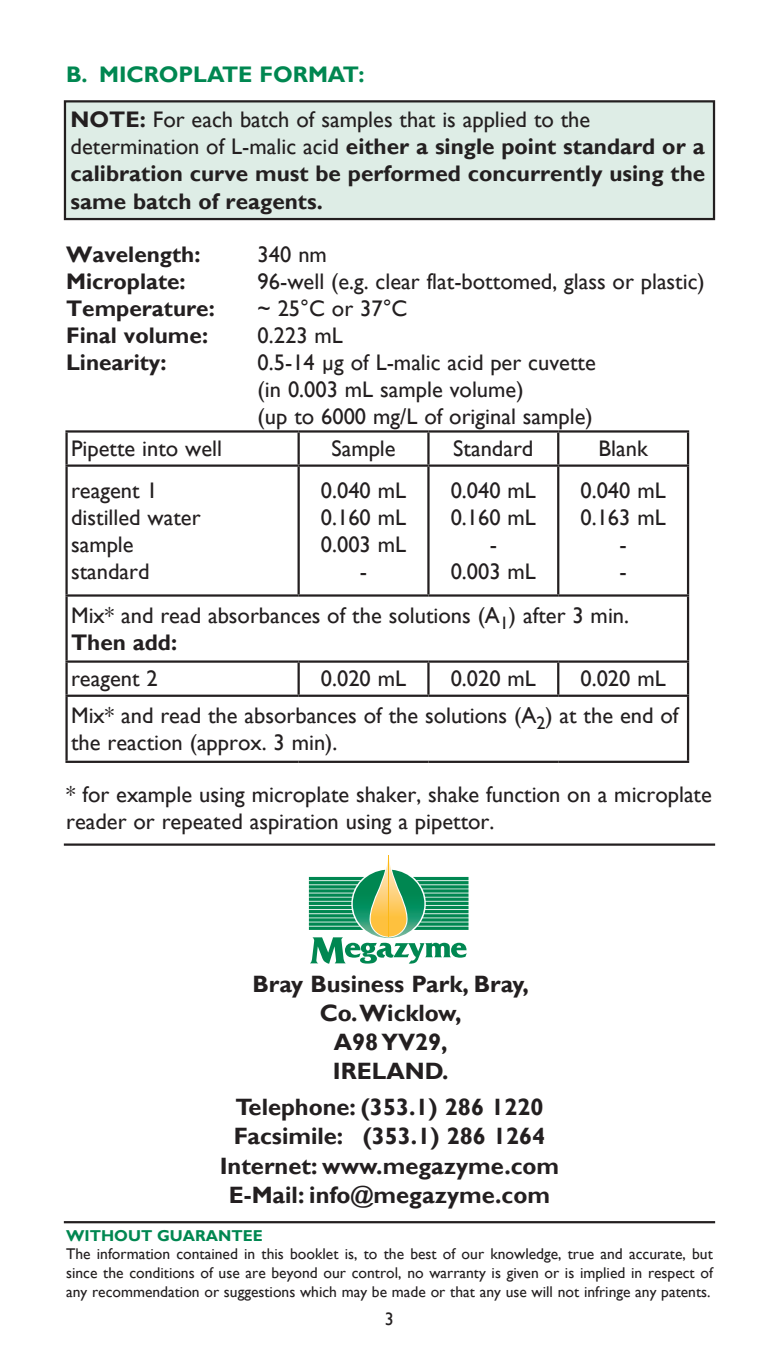
<style>
.page{position:relative;width:779px;height:1353px;background:#fff}
.page>*{position:absolute;margin:0;border:0;box-sizing:border-box;transform-origin:0 0}
.megazyme_add{font:700 23.62px/29px "Gill Sans";color:#231f20;text-align:center}
.t1{font:22.5px/27px "Gill Sans";color:#231f20}
.t2{font:700 22.5px/27px "Gill Sans";color:#231f20}
.t3{font:700 22.5px "Gill Sans";color:#008751}
.t4{font:18px "Gill Sans";color:#231f20}
.t5{font:700 15.75px "Gill Sans";color:#008751}
.t6{font:15.53px/18.7px "Gill Sans";color:#231f20;text-align:justify}
.s1{font-weight:400}
</style>
<div class="page">
<svg style="left:68px;top:432px;width:618px;height:265px"></svg>
<hr style="left:65px;top:430px;width:233px;height:2px;background:#231f20">
<hr style="left:65px;top:432px;width:3px;height:32px;background:#231f20">
<hr style="left:298px;top:430px;width:130px;height:2px;background:#231f20">
<hr style="left:297px;top:432px;width:2px;height:32px;background:#231f20">
<hr style="left:428px;top:430px;width:130px;height:2px;background:#231f20">
<hr style="left:427px;top:432px;width:2px;height:32px;background:#231f20">
<hr style="left:558px;top:430px;width:130px;height:2px;background:#231f20">
<hr style="left:557px;top:432px;width:2px;height:32px;background:#231f20">
<hr style="left:686px;top:432px;width:2px;height:32px;background:#231f20">
<hr style="left:65px;top:464px;width:233px;height:2px;background:#231f20">
<hr style="left:65px;top:466px;width:3px;height:128px;background:#231f20">
<hr style="left:298px;top:464px;width:130px;height:2px;background:#231f20">
<hr style="left:297px;top:466px;width:2px;height:128px;background:#231f20">
<hr style="left:428px;top:464px;width:130px;height:2px;background:#231f20">
<hr style="left:427px;top:466px;width:2px;height:128px;background:#231f20">
<hr style="left:558px;top:464px;width:130px;height:2px;background:#231f20">
<hr style="left:557px;top:466px;width:2px;height:128px;background:#231f20">
<hr style="left:686px;top:466px;width:2px;height:128px;background:#231f20">
<hr style="left:65px;top:594px;width:233px;height:2px;background:#231f20">
<hr style="left:65px;top:596px;width:3px;height:64px;background:#231f20">
<hr style="left:298px;top:594px;width:130px;height:2px;background:#231f20">
<hr style="left:428px;top:594px;width:130px;height:2px;background:#231f20">
<hr style="left:558px;top:594px;width:130px;height:2px;background:#231f20">
<hr style="left:686px;top:596px;width:2px;height:64px;background:#231f20">
<hr style="left:65px;top:660px;width:233px;height:2px;background:#231f20">
<hr style="left:65px;top:662px;width:3px;height:32px;background:#231f20">
<hr style="left:298px;top:660px;width:130px;height:2px;background:#231f20">
<hr style="left:297px;top:662px;width:2px;height:32px;background:#231f20">
<hr style="left:428px;top:660px;width:130px;height:2px;background:#231f20">
<hr style="left:427px;top:662px;width:2px;height:32px;background:#231f20">
<hr style="left:558px;top:660px;width:130px;height:2px;background:#231f20">
<hr style="left:557px;top:662px;width:2px;height:32px;background:#231f20">
<hr style="left:686px;top:662px;width:2px;height:32px;background:#231f20">
<hr style="left:65px;top:694px;width:233px;height:2px;background:#231f20">
<hr style="left:65px;top:696px;width:3px;height:64px;background:#231f20">
<hr style="left:298px;top:694px;width:130px;height:2px;background:#231f20">
<hr style="left:428px;top:694px;width:130px;height:2px;background:#231f20">
<hr style="left:558px;top:694px;width:130px;height:2px;background:#231f20">
<hr style="left:686px;top:696px;width:2px;height:64px;background:#231f20">
<hr style="left:65px;top:760px;width:233px;height:2px;background:#231f20">
<hr style="left:298px;top:760px;width:130px;height:2px;background:#231f20">
<hr style="left:428px;top:760px;width:130px;height:2px;background:#231f20">
<hr style="left:558px;top:760px;width:130px;height:2px;background:#231f20">
<div style="left:65px;top:101px;width:648px;height:118px;background:#deede6"></div>
<div style="left:64px;top:100px;width:650px;height:120px;border:2px solid #231f20"></div>
<svg style="left:309px;top:859px;width:159px;height:104px"></svg>
<hr style="left:388px;top:855px;width:1px;height:81px;background:#fcb814">
<hr style="left:64px;top:1220px;width:650px;height:3px;background:#231f20">
<hr style="left:64px;top:843px;width:650px;height:2px;background:#231f20">
<p class="t3" style="left:66px;top:60px;width:300px">B. MICROPLATE FORMAT:</p>
<p class="t2" style="left:71px;top:107px;width:635px">NOTE: <span class="s1">For each batch of samples that is applied to the determination of L-malic acid</span> either a single point standard or a calibration curve must be performed concurrently using the same batch of reagents.</p>
<p class="t2" style="left:66px;top:241px;width:136px">Wavelength:</p>
<p class="t1" style="left:257px;top:241px;width:71px">340 nm</p>
<p class="t2" style="left:66px;top:268px;width:121px">Microplate:</p>
<p class="t1" style="left:257px;top:268px;width:448px">96-well (e.g. clear flat-bottomed, glass or plastic)</p>
<p class="t2" style="left:66px;top:295px;width:150px">Temperature:</p>
<p class="t1" style="left:257px;top:295px;width:151px">~ 25°C or 37°C</p>
<p class="t2" style="left:66px;top:322px;width:143px">Final volume:</p>
<p class="t1" style="left:257px;top:322px;width:87px">0.223 mL</p>
<p class="t2" style="left:66px;top:349px;width:102px">Linearity:</p>
<p class="t1" style="left:257px;top:349px;width:339px">0.5-14 µg of L-malic acid per cuvette (in 0.003 mL sample volume)</p>
<p class="t1" style="left:257px;top:403px;width:336px">(up to 6000 mg/L of original sample)</p>
<p class="t1" style="left:71px;top:435px;width:152px">Pipette into well</p>
<p class="t1" style="left:331px;top:435px;width:66px">Sample</p>
<p class="t1" style="left:453px;top:435px;width:82px">Standard</p>
<p class="t1" style="left:598px;top:435px;width:51px">Blank</p>
<p class="t1" style="left:71px;top:477px;width:88px">reagent 1</p>
<p class="t1" style="left:71px;top:504px;width:131px">distilled water</p>
<p class="t1" style="left:71px;top:531px;width:64px">sample</p>
<p class="t1" style="left:71px;top:558px;width:80px">standard</p>
<p class="t1" style="left:580px;top:477px;width:87px">0.040 mL</p>
<p class="t1" style="left:580px;top:504px;width:87px">0.163 mL</p>
<p class="t1" style="left:619px;top:531px;width:9px">-</p>
<p class="t1" style="left:619px;top:558px;width:9px">-</p>
<p class="t1" style="left:71px;top:602px;width:559px">Mix* and read absorbances of the solutions (A<sub>1</sub>) after 3 min.</p>
<p class="t2" style="left:71px;top:629px;width:107px">Then add:</p>
<p class="t1" style="left:71px;top:665px;width:88px">reagent 2</p>
<p class="t1" style="left:321px;top:665px;width:87px">0.020 mL</p>
<p class="t1" style="left:450px;top:665px;width:87px">0.020 mL</p>
<p class="t1" style="left:580px;top:665px;width:87px">0.020 mL</p>
<p class="t1" style="left:71px;top:702px;width:608px">Mix* and read the absorbances of the solutions (A<sub>2</sub>) at the end of the reaction (approx. 3 min).</p>
<p class="t1" style="left:321px;top:477px;width:87px">0.040 mL</p>
<p class="t1" style="left:321px;top:504px;width:87px">0.160 mL</p>
<p class="t1" style="left:321px;top:531px;width:87px">0.003 mL</p>
<p class="t1" style="left:360px;top:558px;width:9px">-</p>
<p class="t1" style="left:450px;top:477px;width:87px">0.040 mL</p>
<p class="t1" style="left:450px;top:504px;width:87px">0.160 mL</p>
<p class="t1" style="left:489px;top:531px;width:9px">-</p>
<p class="t1" style="left:450px;top:558px;width:87px">0.003 mL</p>
<p class="t1" style="left:66px;top:781px;width:647px">* for example using microplate shaker, shake function on a microplate reader or repeated aspiration using a pipettor.</p>
<p class="megazyme_add" style="left:252px;top:969px;width:278px">Bray Business Park, Bray,</p>
<p class="megazyme_add" style="left:319px;top:999px;width:143px">Co. Wicklow,</p>
<p class="megazyme_add" style="left:333px;top:1028px;width:115px">A98 YV29,</p>
<p class="megazyme_add" style="left:333px;top:1057px;width:117px">IRELAND.</p>
<p class="megazyme_add" style="left:219px;top:1093px;width:341px">Telephone: (353.1) 286 1220<br>Facsimile: (353.1) 286 1264<br>Internet: www.megazyme.com<br>E-Mail: info@megazyme.com</p>
<p class="t5" style="left:66px;top:1225px;width:198px">WITHOUT GUARANTEE</p>
<p class="t6" style="left:66px;top:1244px;width:648px">The information contained in this booklet is, to the best of our knowledge, true and accurate, but since the conditions of use are beyond our control, no warranty is given or is implied in respect of any recommendation or suggestions which may be made or that any use will not infringe any patents.</p>
<p class="t4" style="left:385px;top:1307px;width:10px">3</p>
</div>
